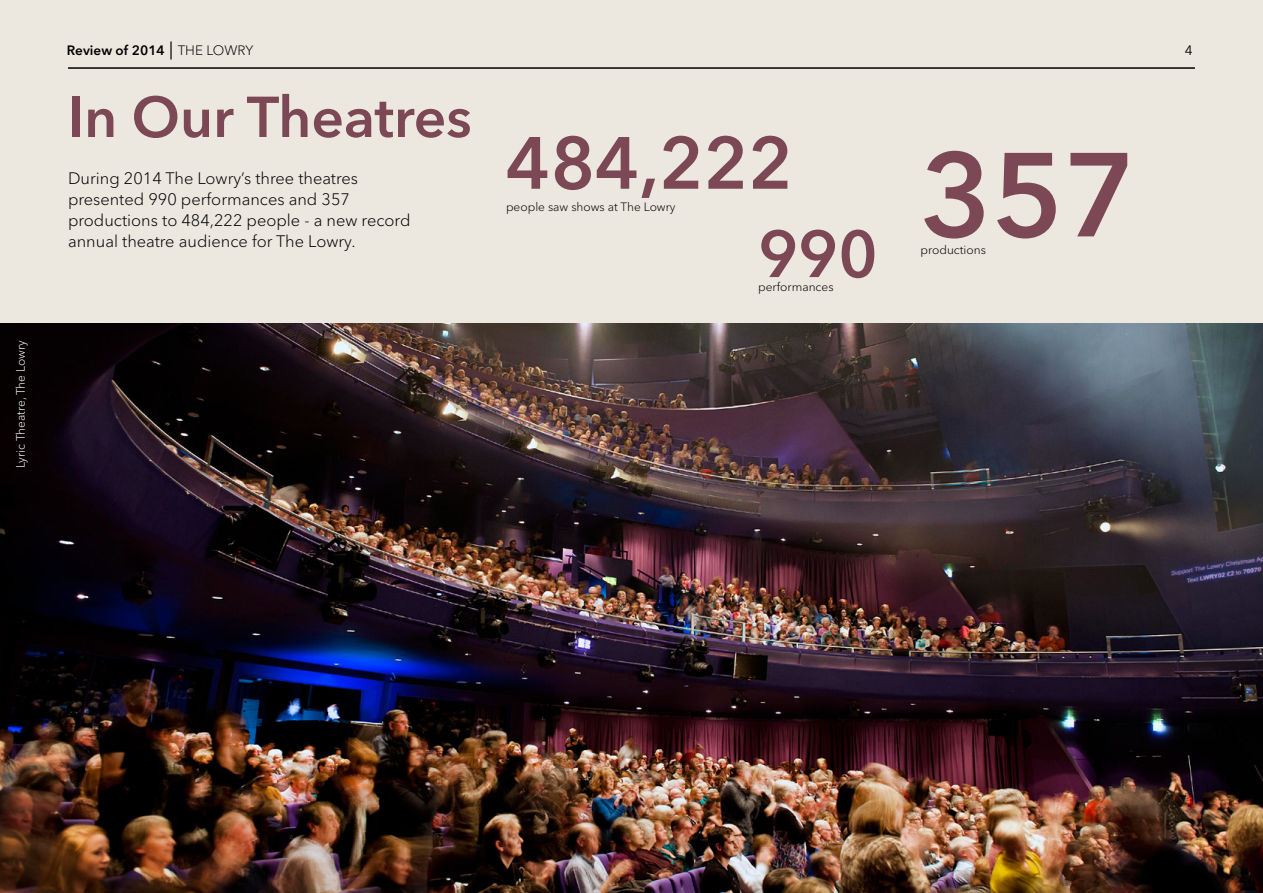
<style>
.page{position:relative;width:1263px;height:893px;background:#ece8df}
.page>*{position:absolute;margin:0;border:0;box-sizing:border-box;transform-origin:0 0}
.t1{font:600 118.05px "Avenir Next LT Pro";color:#7c4855}
.t2{font:600 73.05px "Avenir Next LT Pro";color:#7c4855}
.t3{font:600 65.4px "Avenir Next LT Pro";color:#7c4855}
.t4{font:600 57px "Avenir Next LT Pro";color:#7c4855}
.t5{font:300 16.5px/21px "Avenir Next LT Pro";color:#000}
.t6{font:600 13.5px "Avenir Next LT Pro";color:#000}
.t7{font:13.5px "Avenir Next LT Pro";color:#000}
.t8{font:300 12px "Avenir Next LT Pro";color:#000}
.t9{font:300 12px "Avenir Next LT Pro";color:#fff}
.s1{font-family:"Minion Pro";font-weight:400;font-size:18px}
.s2{font-weight:300}
</style>
<div class="page">
<img style="left:0;top:323px;width:1263px;height:570px">
<hr style="left:68px;top:67px;width:1127px;height:2px;background:#000">
<p class="t9" style="left:13px;top:468px;width:130px;rotate:-90deg">Lyric Theatre, The Lowry</p>
<p class="t6" style="left:67px;top:42px;width:188px">Review of 2014 <span class="s1">|</span> <span class="s2">THE LOWRY</span></p>
<p class="t7" style="left:1185px;top:42px;width:9px">4</p>
<h3 class="t4" style="left:68px;top:82px;width:405px">In Our Theatres</h3>
<p class="t5" style="left:68px;top:167px;width:344px">During 2014 The Lowry’s three theatres presented 990 performances and 357 productions to 484,222 people - a new record annual theatre audience for The Lowry.</p>
<h2 class="t2" style="left:506px;top:119px;width:288px">484,222</h2>
<p class="t8" style="left:506px;top:199px;width:171px">people saw shows at The Lowry</p>
<h3 class="t3" style="left:758px;top:214px;width:121px">990</h3>
<p class="t8" style="left:758px;top:280px;width:77px">performances</p>
<h1 class="t1" style="left:920px;top:123px;width:217px">357</h1>
<p class="t8" style="left:920px;top:243px;width:67px">productions</p>
</div>
